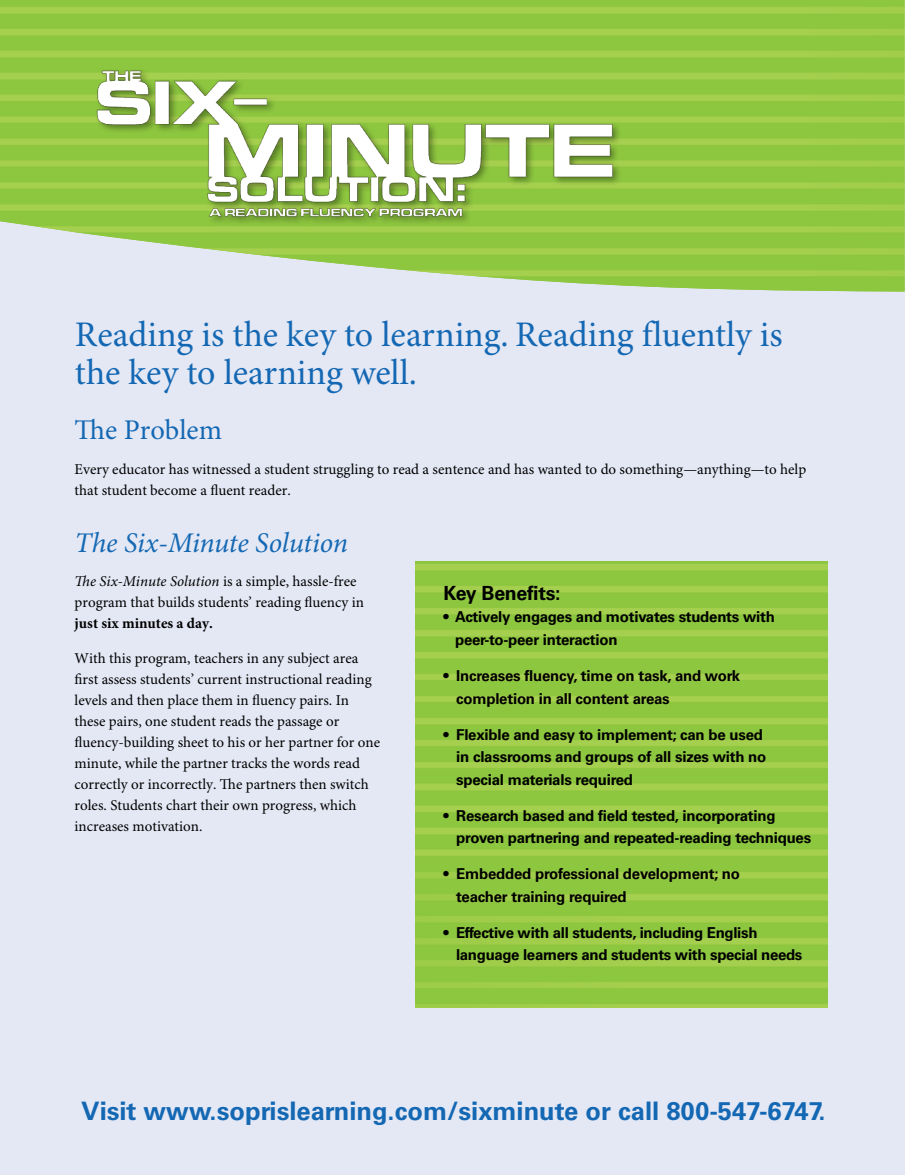
<style>
.page{position:relative;width:905px;height:1175px;background:#fff}
.page>*{position:absolute;margin:0;border:0;box-sizing:border-box;transform-origin:0 0}
.t1{font:36px/37.5px "Minion Pro";color:#1468b3}
.t2{font:italic 28.5px "Minion Pro";letter-spacing:-.01em;color:#1468b3}
.t3{font:28.5px "Minion Pro";color:#1468b3}
.t4{font:700 25.5px "Univers LT Std";color:#1468b3}
.t5{font:700 19.5px "Univers LT Std";letter-spacing:-.015em;color:#000}
.t6{font:15px/21px "Minion Pro";color:#000}
.t7{font:700 15px/22.5px "Univers LT Std";letter-spacing:-.015em;color:#000}
.s1{font-style:italic}
.s2{font-weight:700}
</style>
<div class="page">
<div style="left:0;top:133px;width:904px;height:1041px;background:#e3e7f5"></div>
<img style="left:416px;top:561px;width:411px;height:447px">
<img style="left:0;top:0;width:904px;height:291px">
<img style="left:89px;top:54px;width:527px;height:176px">
<p class="t1" style="left:75px;top:318px;width:709px">Reading is the key to learning. Reading fluently is the key to learning well.</p>
<p class="t3" style="left:75px;top:413px;width:149px">The Problem</p>
<p class="t6" style="left:75px;top:459px;width:733px">Every educator has witnessed a student struggling to read a sentence and has wanted to do something—anything—to help that student become a fluent reader.</p>
<p class="t2" style="left:75px;top:526px;width:275px">The Six-Minute Solution</p>
<p class="t6" style="left:75px;top:572px;width:291px"><span class="s1">The Six-Minute Solution</span> is a simple, hassle-free program that builds students’ reading fluency in <span class="s2">just six minutes a day.</span></p>
<p class="t6" style="left:75px;top:648px;width:307px">With this program, teachers in any subject area first assess students’ current instructional reading levels and then place them in fluency pairs. In these pairs, one student reads the passage or fluency-building sheet to his or her partner for one minute, while the partner tracks the words read correctly or incorrectly. The partners then switch roles. Students chart their own progress, which increases motivation.</p>
<p class="t5" style="left:443px;top:581px;width:119px">Key Benefits:</p>
<p class="t7" style="left:455px;top:606px;width:321px;text-indent:-12px">• Actively engages and motivates students with peer-to-peer interaction</p>
<p class="t7" style="left:456px;top:664px;width:285px;text-indent:-13px">• Increases fluency, time on task, and work completion in all content areas</p>
<p class="t7" style="left:456px;top:723px;width:311px;text-indent:-13px">• Flexible and easy to implement; can be used in classrooms and groups of all sizes with no special materials required</p>
<p class="t7" style="left:456px;top:804px;width:356px;text-indent:-13px">• Research based and field tested, incorporating proven partnering and repeated-reading techniques</p>
<p class="t7" style="left:456px;top:862px;width:285px;text-indent:-13px">• Embedded professional development; no teacher training required</p>
<p class="t7" style="left:456px;top:921px;width:348px;text-indent:-13px">• Effective with all students, including English language learners and students with special needs</p>
<p class="t4" style="left:81px;top:1095px;width:746px">Visit www.soprislearning.com/sixminute or call 800-547-6747.</p>
</div>
